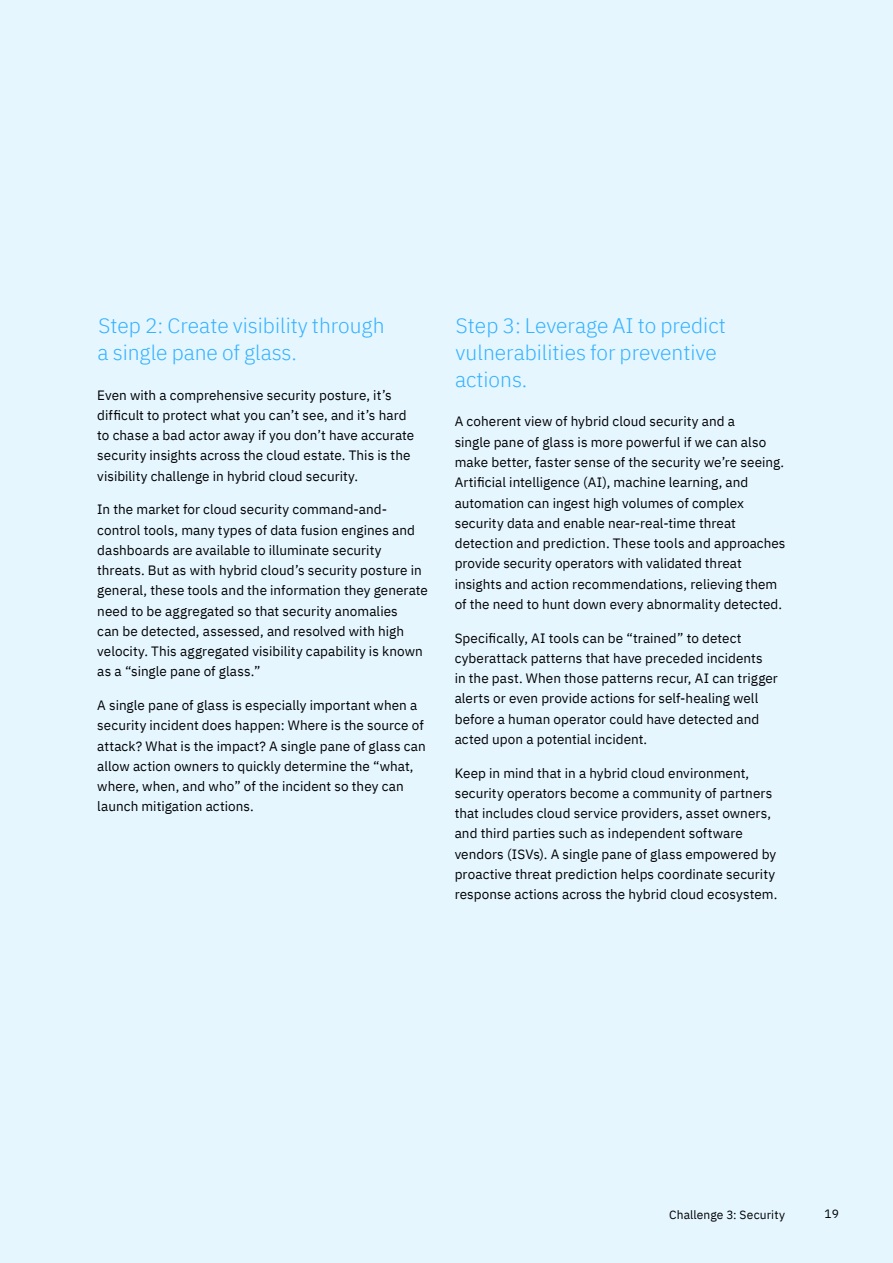
<style>
.page{position:relative;width:893px;height:1263px;background:#e5f6ff}
.page>*{position:absolute;margin:0;border:0;box-sizing:border-box;transform-origin:0 0}
.t1{font:300 21px/27px "IBM Plex Sans";color:#33b1ff}
.t2{font:13.5px/20.2px "IBM Plex Sans";letter-spacing:.005em;color:#000}
.t3{font:12px "IBM Plex Sans";letter-spacing:.01em;color:#000}
</style>
<div class="page">
<h1 class="t1" style="left:98px;top:310px;width:288px">Step 2: Create visibility through a single pane of glass.</h1>
<p class="t2" style="left:97px;top:384px;width:318px">Even with a comprehensive security posture, it’s difficult to protect what you can’t see, and it’s hard to chase a bad actor away if you don’t have accurate security insights across the cloud estate. This is the visibility challenge in hybrid cloud security.</p>
<p class="t2" style="left:97px;top:498px;width:332px">In the market for cloud security command-and&shy;control tools, many types of data fusion engines and dashboards are available to illuminate security threats. But as with hybrid cloud’s security posture in general, these tools and the information they generate need to be aggregated so that security anomalies<br>can be detected, assessed, and resolved with high velocity. This aggregated visibility capability is known as a “single pane of glass.”</p>
<p class="t2" style="left:97px;top:694px;width:330px">A single pane of glass is especially important when a security incident does happen: Where is the source of attack? What is the impact? A single pane of glass can allow action owners to quickly determine the “what, where, when, and who” of the incident so they can launch mitigation actions.</p>
<h1 class="t1" style="left:455px;top:310px;width:272px">Step 3: Leverage AI to predict vulnerabilities for preventive actions.</h1>
<p class="t2" style="left:455px;top:410px;width:332px">A coherent view of hybrid cloud security and a<br>single pane of glass is more powerful if we can also make better, faster sense of the security we’re seeing.<br>Artificial intelligence (AI), machine learning, and automation can ingest high volumes of complex security data and enable near-real-time threat detection and prediction. These tools and approaches provide security operators with validated threat insights and action recommendations, relieving them of the need to hunt down every abnormality detected.</p>
<p class="t2" style="left:455px;top:626px;width:325px">Specifically, AI tools can be “trained” to detect cyberattack patterns that have preceded incidents<br>in the past. When those patterns recur, AI can trigger alerts or even provide actions for self-healing well before a human operator could have detected and acted upon a potential incident.</p>
<p class="t2" style="left:455px;top:761px;width:324px">Keep in mind that in a hybrid cloud environment, security operators become a community of partners that includes cloud service providers, asset owners, and third parties such as independent software vendors (ISVs). A single pane of glass empowered by proactive threat prediction helps coordinate security response actions across the hybrid cloud ecosystem.</p>
<p class="t3" style="left:669px;top:1205px;width:117px">Challenge 3: Security</p>
<p class="t3" style="left:824px;top:1205px;width:16px">19</p>
</div>
